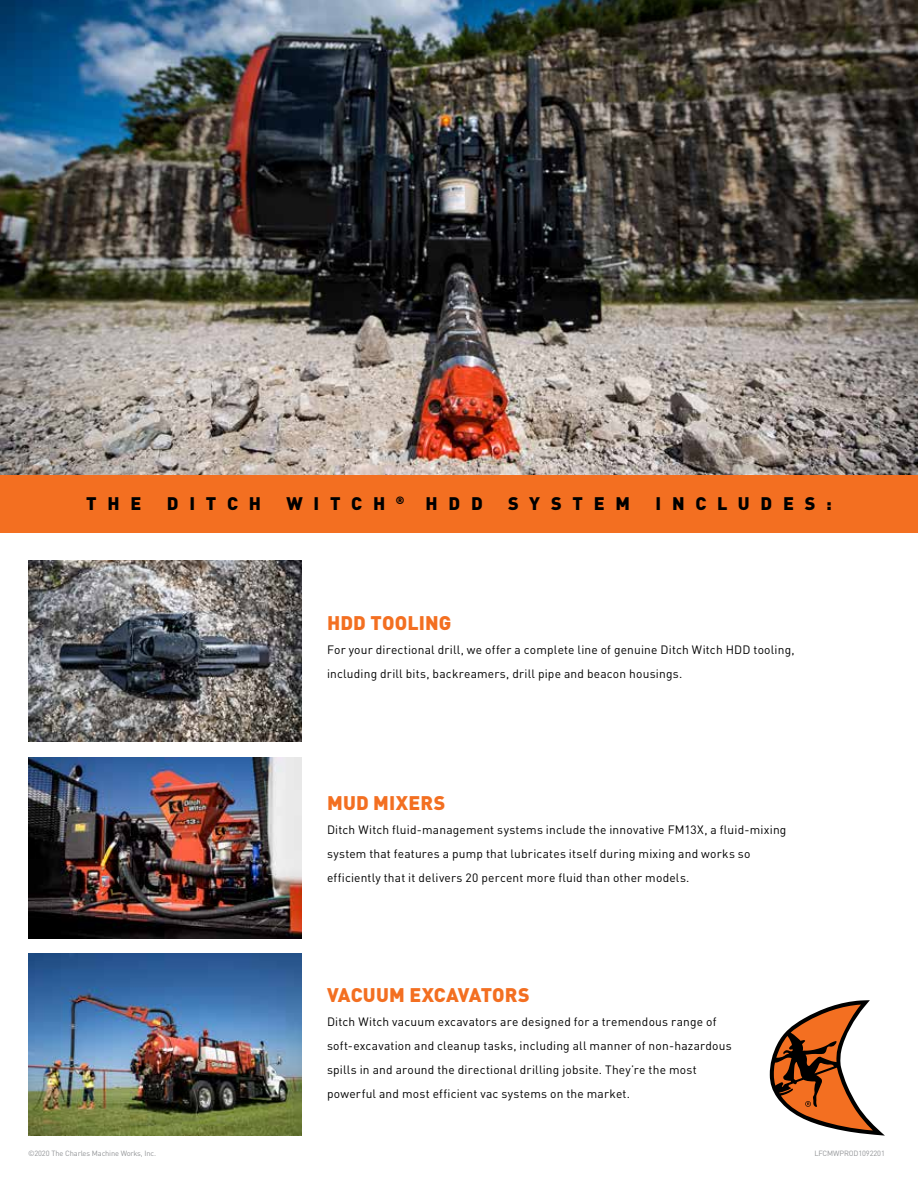
<style>
.page{position:relative;width:918px;height:1188px;background:#fff}
.page>*{position:absolute;margin:0;border:0;box-sizing:border-box;transform-origin:0 0}
.t1{font:900 19.5px "DIN Pro";letter-spacing:.01em;color:#f36f21}
.t2{font:900 18px "DIN Pro";letter-spacing:.6em;color:#000}
.t3{font:12px/24px "DIN Pro";letter-spacing:.015em;color:#000}
.t4{font:7.5px "DIN Pro";letter-spacing:-.02em;color:#939598}
</style>
<div class="page">
<img style="left:28px;top:561px;width:274px;height:181px">
<img style="left:28px;top:757px;width:274px;height:182px">
<img style="left:28px;top:954px;width:274px;height:182px">
<div style="left:0;top:474px;width:918px;height:59px;background:#f36f21"></div>
<img style="left:0;top:0;width:918px;height:474px">
<svg style="left:770px;top:1000px;width:115px;height:136px"></svg>
<h2 class="t2" style="left:86px;top:488px;width:57px">THE</h2>
<h2 class="t2" style="left:167px;top:488px;width:96px">DITCH</h2>
<h2 class="t2" style="left:286px;top:488px;width:198px">WITCH <sup>®</sup> HDD</h2>
<h2 class="t2" style="left:508px;top:488px;width:123px">SYSTEM</h2>
<h2 class="t2" style="left:656px;top:488px;width:178px">INCLUDES:</h2>
<h1 class="t1" style="left:327px;top:607px;width:126px">HDD TOOLING</h1>
<p class="t3" style="left:327px;top:637px;width:469px">For your directional drill, we offer a complete line of genuine Ditch Witch HDD tooling, including drill bits, backreamers, drill pipe and beacon housings.</p>
<h1 class="t1" style="left:327px;top:786px;width:120px">MUD MIXERS</h1>
<p class="t3" style="left:327px;top:816px;width:461px">Ditch Witch fluid-management systems include the innovative FM13X, a fluid-mixing system that features a pump that lubricates itself during mixing and works so efficiently that it delivers 20 percent more fluid than other models.</p>
<h1 class="t1" style="left:327px;top:978px;width:204px">VACUUM EXCAVATORS</h1>
<p class="t3" style="left:327px;top:1009px;width:406px">Ditch Witch vacuum excavators are designed for a tremendous range of soft-excavation and cleanup tasks, including all manner of non-hazardous spills in and around the directional drilling jobsite. They’re the most powerful and most efficient vac systems on the market.</p>
<p class="t4" style="left:28px;top:1147px;width:130px">©2020 The Charles Machine Works, Inc.</p>
<p class="t4" style="left:814px;top:1147px;width:72px">LFCMWPROD1092201</p>
</div>
